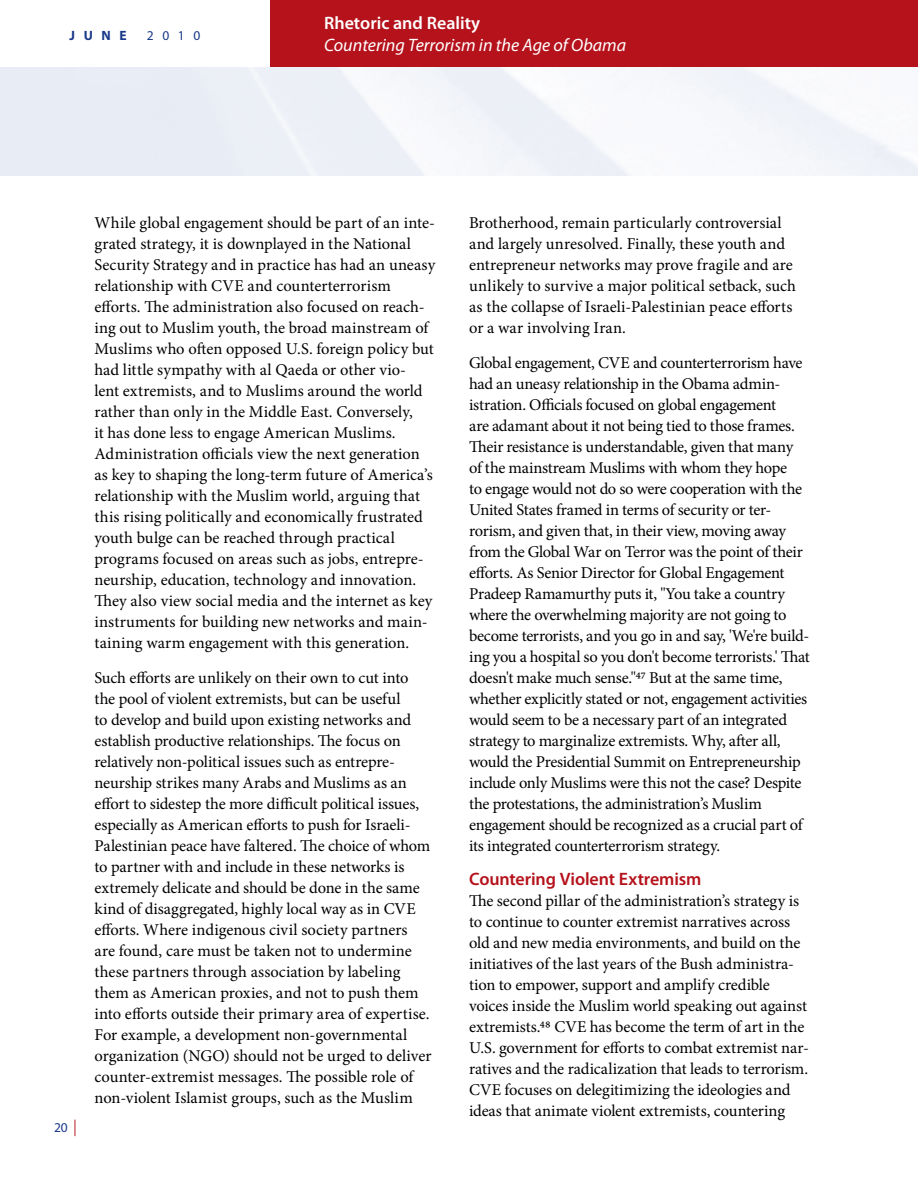
<style>
.page{position:relative;width:918px;height:1188px;background:#fff}
.page>*{position:absolute;margin:0;border:0;box-sizing:border-box;transform-origin:0 0}
.t1{font:italic 18px/21.6px "Myriad Pro";color:#fff}
.t2{font:600 18px "Myriad Pro";letter-spacing:-.01em;color:#b5121b}
.t3{font:16.5px/21px "Minion Pro";letter-spacing:-.005em;color:#000}
.t4{font:13.5px "Myriad Pro";color:#19398a}
.t5{font:700 13.5px "Myriad Pro";color:#19398a}
.s1{font-weight:600;font-style:normal}
.s2{font-size:16.5px;color:#b5121b}
</style>
<div class="page">
<div style="left:270px;top:0;width:648px;height:68px;background:#b5121b"></div>
<p class="t5" style="left:70px;top:27px;width:59px">JUNE</p>
<p class="t4" style="left:147px;top:28px;width:55px">2010</p>
<p class="t1" style="left:324px;top:12px;width:304px"><span class="s1">Rhetoric and Reality<br></span>Countering Terrorism in the Age of Obama</p>
<p class="t4" style="left:54px;top:1119px;width:24px">20 <span class="s2">|</span></p>
<p class="t3" style="left:94px;top:212px;width:342px">While global engagement should be part of an inte&shy;grated strategy, it is downplayed in the National Security Strategy and in practice has had an uneasy relationship with CVE and counterterrorism efforts. The administration also focused on reach&shy;ing out to Muslim youth, the broad mainstream of Muslims who often opposed U.S. foreign policy but had little sympathy with al Qaeda or other vio-<br>lent extremists, and to Muslims around the world rather than only in the Middle East. Conversely,<br>it has done less to engage American Muslims.<br>Administration officials view the next generation as key to shaping the long-term future of America’s relationship with the Muslim world, arguing that this rising politically and economically frustrated youth bulge can be reached through practical programs focused on areas such as jobs, entrepre&shy;neurship, education, technology and innovation.<br>They also view social media and the internet as key instruments for building new networks and main&shy;taining warm engagement with this generation.</p>
<p class="t3" style="left:94px;top:667px;width:338px">Such efforts are unlikely on their own to cut into the pool of violent extremists, but can be useful<br>to develop and build upon existing networks and establish productive relationships. The focus on relatively non-political issues such as entrepre&shy;neurship strikes many Arabs and Muslims as an effort to sidestep the more difficult political issues, especially as American efforts to push for Israeli-Palestinian peace have faltered. The choice of whom to partner with and include in these networks is extremely delicate and should be done in the same kind of disaggregated, highly local way as in CVE efforts. Where indigenous civil society partners are found, care must be taken not to undermine these partners through association by labeling them as American proxies, and not to push them into efforts outside their primary area of expertise.<br>For example, a development non-governmental organization (NGO) should not be urged to deliver counter-extremist messages. The possible role of non-violent Islamist groups, such as the Muslim</p>
<p class="t3" style="left:469px;top:212px;width:328px">Brotherhood, remain particularly controversial and largely unresolved. Finally, these youth and entrepreneur networks may prove fragile and are unlikely to survive a major political setback, such as the collapse of Israeli-Palestinian peace efforts or a war involving Iran.</p>
<p class="t3" style="left:469px;top:352px;width:342px">Global engagement, CVE and counterterrorism have had an uneasy relationship in the Obama admin&shy;istration. Officials focused on global engagement<br>are adamant about it not being tied to those frames.<br>Their resistance is understandable, given that many of the mainstream Muslims with whom they hope<br>to engage would not do so were cooperation with the United States framed in terms of security or ter&shy;rorism, and given that, in their view, moving away from the Global War on Terror was the point of their efforts. As Senior Director for Global Engagement Pradeep Ramamurthy puts it, "You take a country where the overwhelming majority are not going to become terrorists, and you go in and say, 'We're build&shy;ing you a hospital so you don't become terrorists.' That doesn't make much sense."47 But at the same time, whether explicitly stated or not, engagement activities would seem to be a necessary part of an integrated strategy to marginalize extremists. Why, after all, would the Presidential Summit on Entrepreneurship include only Muslims were this not the case? Despite the protestations, the administration’s Muslim engagement should be recognized as a crucial part of its integrated counterterrorism strategy.</p>
<p class="t2" style="left:469px;top:867px;width:234px">Countering Violent Extremism</p>
<p class="t3" style="left:469px;top:890px;width:341px">The second pillar of the administration’s strategy is to continue to counter extremist narratives across old and new media environments, and build on the initiatives of the last years of the Bush administra&shy;tion to empower, support and amplify credible voices inside the Muslim world speaking out against extremists.48 CVE has become the term of art in the U.S. government for efforts to combat extremist nar&shy;ratives and the radicalization that leads to terrorism.<br>CVE focuses on delegitimizing the ideologies and ideas that animate violent extremists, countering</p>
</div>
